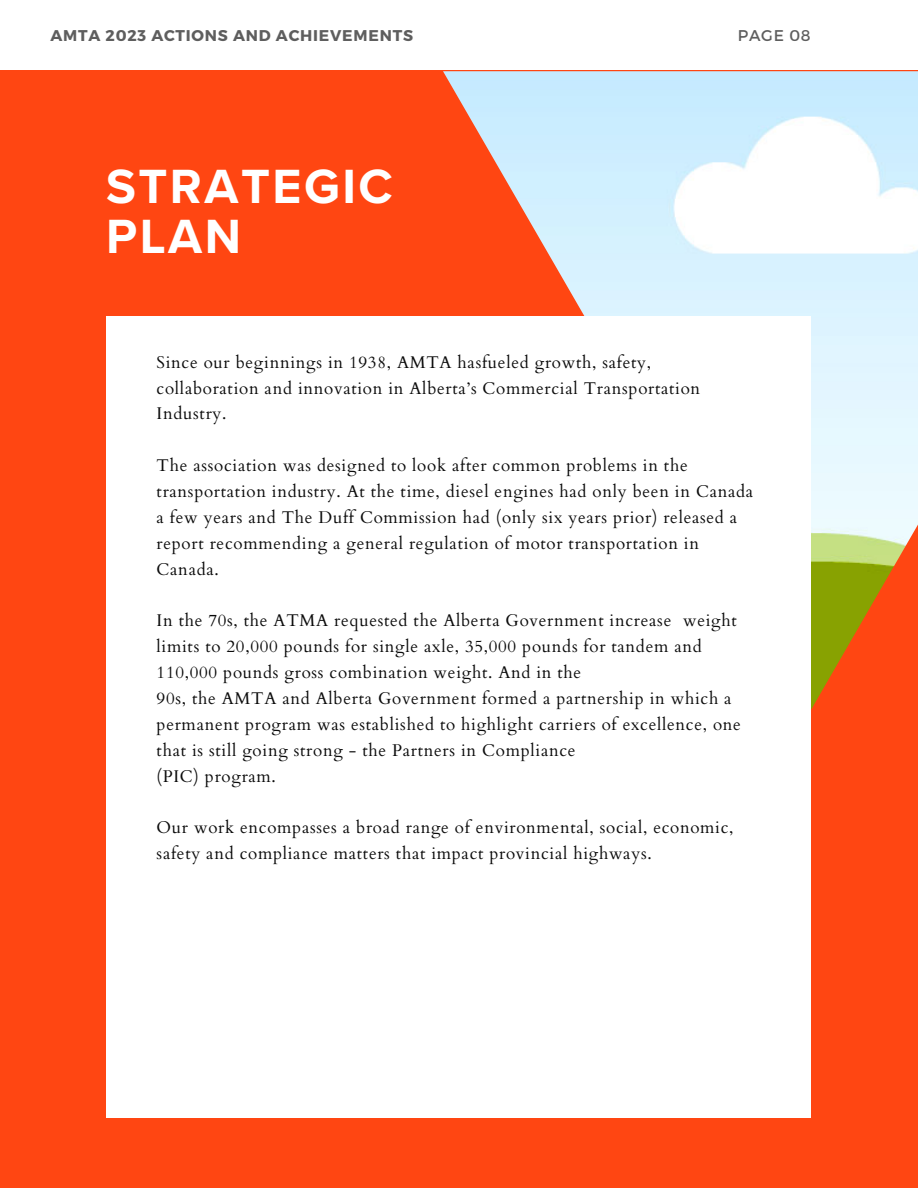
<style>
.page{position:relative;width:918px;height:1188px;background:#ff4612}
.page>*{position:absolute;margin:0;border:0;box-sizing:border-box;transform-origin:0 0}
.t1{font:700 49.8px/50.7px "Proxima Nova";letter-spacing:.05em;color:#fff}
.t2{font:16.95px/25.8px "Cardo";letter-spacing:.045em;color:#0b0b0b}
.t3{font:700 15.6px "Montserrat";letter-spacing:.05em;color:#5e5e5e}
.t4{font:15.6px "Montserrat";letter-spacing:.05em;color:#5e5e5e}
</style>
<div class="page">
<div style="left:0;top:0;width:918px;height:70px;background:#fff"></div>
<img style="left:443px;top:71px;width:475px;height:638px">
<div style="left:107px;top:317px;width:704px;height:801px;background:#fff"></div>
<p class="t3" style="left:51px;top:25px;width:364px">AMTA 2023 ACTIONS AND ACHIEVEMENTS</p>
<p class="t4" style="left:738px;top:25px;width:74px">PAGE 08</p>
<h1 class="t1" style="left:106px;top:163px;width:288px">STRATEGIC<br>PLAN</h1>
<p class="t2" style="left:157px;top:349px;width:545px">Since our beginnings in 1938, AMTA hasfueled growth, safety, collaboration and innovation in Alberta’s Commercial Transportation<br>Industry.</p>
<p class="t2" style="left:157px;top:453px;width:598px">The association was designed to look after common problems in the transportation industry. At the time, diesel engines had only been in Canada a few years and The Duff Commission had (only six years prior) released a report recommending a general regulation of motor transportation in Canada.</p>
<p class="t2" style="left:157px;top:608px;width:586px">In the 70s, the ATMA requested the Alberta Government increase weight limits to 20,000 pounds for single axle, 35,000 pounds for tandem and 110,000 pounds gross combination weight. And in the<br>90s, the AMTA and Alberta Government formed a partnership in which a permanent program was established to highlight carriers of excellence, one that is still going strong - the Partners in Compliance<br>(PIC) program.</p>
<p class="t2" style="left:157px;top:815px;width:578px">Our work encompasses a broad range of environmental, social, economic, safety and compliance matters that impact provincial highways.</p>
</div>
